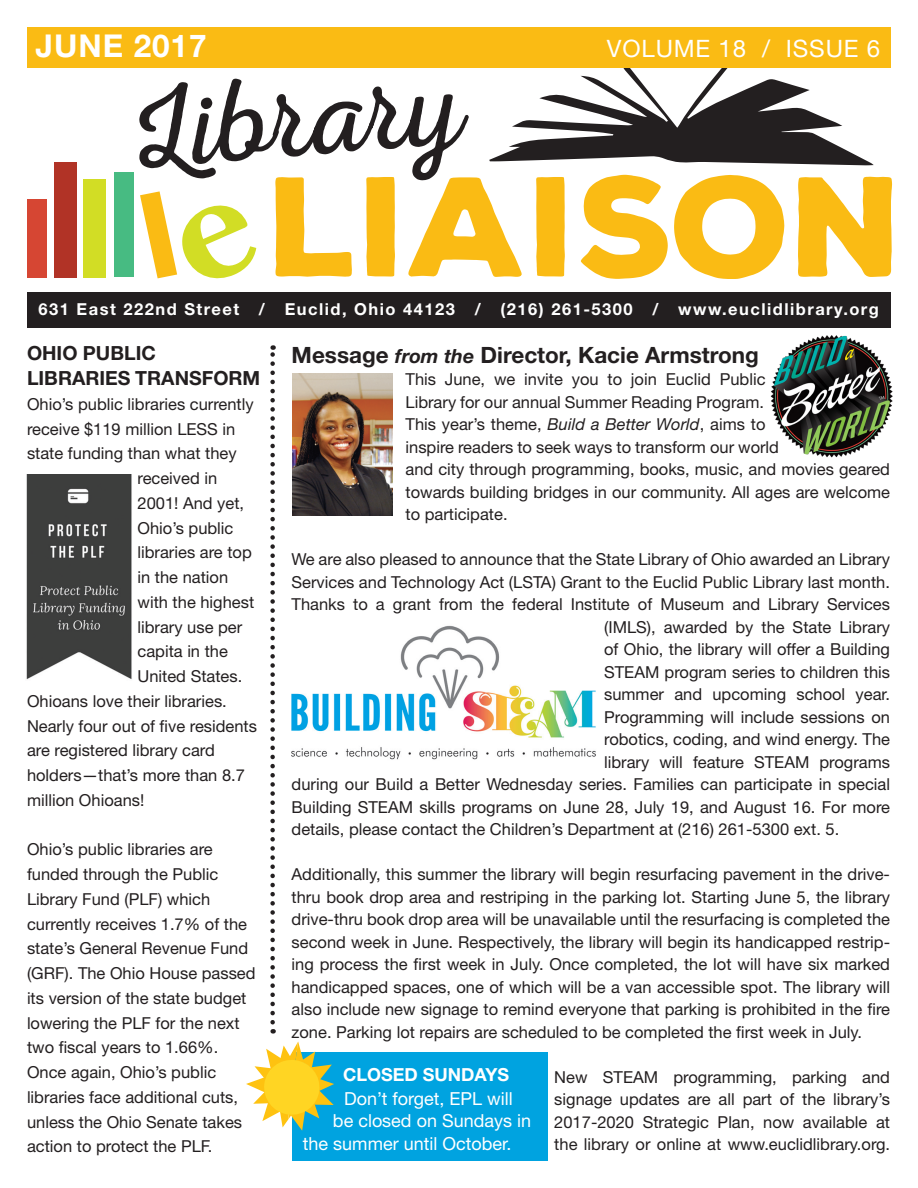
<style>
.page{position:relative;width:918px;height:1188px;background:#fff}
.page>*{position:absolute;margin:0;border:0;box-sizing:border-box;transform-origin:0 0}
.t1{font:700 31.5px "Helvetica Neue LT Std";letter-spacing:.03em;color:#fff}
.t2{font:24px "Helvetica Neue LT Std";letter-spacing:.035em;color:#fff}
.t3{font:700 22.5px "Helvetica Neue LT Std";color:#231f20}
.t4{font:700 19.5px/25.5px "Helvetica Neue LT Std";color:#231f20}
.t5{font:18px/22.5px "Helvetica Neue LT Std";color:#fff}
.t6{font:700 18px "Helvetica Neue LT Std";color:#fff}
.t7{font:16.5px/22.5px "Helvetica Neue LT Std";color:#231f20}
.t8{font:700 16.5px "Helvetica Neue LT Std";letter-spacing:.09em;color:#fff}
.s1{font-style:italic;font-size:19.5px}
.s2{font-style:italic}
</style>
<div class="page">
<img style="left:292px;top:625px;width:304px;height:135px">
<img style="left:26px;top:474px;width:106px;height:206px">
<div style="left:292px;top:1053px;width:256px;height:108px;background:#00a3e0"></div>
<div style="left:55px;top:162px;width:22px;height:115px;background:#b13326"></div>
<div style="left:84px;top:179px;width:22px;height:98px;background:#d2dd25"></div>
<div style="left:114px;top:172px;width:20px;height:105px;background:#47bb82"></div>
<svg style="left:140px;top:191px;width:116px;height:88px"></svg>
<div style="left:27px;top:199px;width:20px;height:78px;background:#d64633"></div>
<svg style="left:489px;top:68px;width:385px;height:97px"></svg>
<div style="left:27px;top:292px;width:864px;height:36px;background:#231f20"></div>
<svg style="left:270px;top:345px;width:5px;height:677px"></svg>
<div style="left:27px;top:27px;width:864px;height:41px;background:#fabb14"></div>
<svg style="left:275px;top:175px;width:617px;height:104px;fill:#fabb14"></svg>
<svg style="left:139px;top:79px;width:330px;height:101px"></svg>
<img style="left:293px;top:373px;width:99px;height:143px">
<img style="left:770px;top:335px;width:123px;height:123px">
<svg style="left:246px;top:1042px;width:88px;height:89px"></svg>
<p class="t1" style="left:36px;top:26px;width:172px">JUNE 2017</p>
<p class="t2" style="left:607px;top:34px;width:275px">VOLUME 18 / ISSUE 6</p>
<p class="t8" style="left:39px;top:299px;width:842px">631 East 222nd Street / Euclid, Ohio 44123 / (216) 261-5300 / www.euclidlibrary.org</p>
<p class="t3" style="left:292px;top:341px;width:469px">Message <span class="s1">from the</span> Director, Kacie Armstrong</p>
<p class="t7" style="left:406px;top:368px;width:486px">This June, we invite you to join Euclid Public<br>Library for our annual Summer Reading Program.<br>This year’s theme, <span class="s2">Build a Better World</span>, aims to<br>inspire readers to seek ways to transform our world<br>and city through programming, books, music, and movies geared towards building bridges in our community. All ages are welcome to participate.</p>
<p class="t7" style="left:292px;top:548px;width:600px">We are also pleased to announce that the State Library of Ohio awarded an Library</p>
<p class="t7" style="left:292px;top:570px;width:600px">Services and Technology Act (LSTA) Grant to the Euclid Public Library last month.</p>
<p class="t7" style="left:292px;top:593px;width:600px">Thanks to a grant from the federal Institute of Museum and Library Services</p>
<p class="t7" style="left:604px;top:615px;width:287px">(IMLS), awarded by the State Library</p>
<p class="t7" style="left:604px;top:638px;width:287px">of Ohio, the library will offer a Building</p>
<p class="t7" style="left:604px;top:660px;width:287px">STEAM program series to children this</p>
<p class="t7" style="left:604px;top:683px;width:287px">summer and upcoming school year.</p>
<p class="t7" style="left:604px;top:705px;width:287px">Programming will include sessions on</p>
<p class="t7" style="left:604px;top:728px;width:287px">robotics, coding, and wind energy. The</p>
<p class="t7" style="left:604px;top:750px;width:287px">library will feature STEAM programs</p>
<p class="t7" style="left:292px;top:773px;width:600px">during our Build a Better Wednesday series. Families can participate in special</p>
<p class="t7" style="left:292px;top:795px;width:600px">Building STEAM skills programs on June 28, July 19, and August 16. For more</p>
<p class="t7" style="left:292px;top:818px;width:549px">details, please contact the Children’s Department at (216) 261-5300 ext. 5.</p>
<p class="t7" style="left:292px;top:863px;width:600px;text-align:justify">Additionally, this summer the library will begin resurfacing pavement in the drive&shy;thru book drop area and restriping in the parking lot. Starting June 5, the library drive-thru book drop area will be unavailable until the resurfacing is completed the second week in June. Respectively, the library will begin its handicapped restrip&shy;ing process the first week in July. Once completed, the lot will have six marked handicapped spaces, one of which will be a van accessible spot. The library will also include new signage to remind everyone that parking is prohibited in the fire zone. Parking lot repairs are scheduled to be completed the first week in July.</p>
<p class="t7" style="left:554px;top:1065px;width:337px;text-align:justify">New STEAM programming, parking and signage updates are all part of the library’s 2017-2020 Strategic Plan, now available at the library or online at www.euclidlibrary.org.</p>
<p class="t4" style="left:27px;top:339px;width:235px">OHIO PUBLIC<br>LIBRARIES TRANSFORM</p>
<p class="t7" style="left:27px;top:392px;width:228px">Ohio’s public libraries currently</p>
<p class="t7" style="left:27px;top:417px;width:210px">receive $119 million LESS in</p>
<p class="t7" style="left:27px;top:442px;width:211px">state funding than what they</p>
<p class="t7" style="left:138px;top:467px;width:81px">received in</p>
<p class="t7" style="left:138px;top:491px;width:108px">2001! And yet,</p>
<p class="t7" style="left:138px;top:516px;width:97px">Ohio’s public</p>
<p class="t7" style="left:138px;top:541px;width:116px">libraries are top</p>
<p class="t7" style="left:138px;top:566px;width:92px">in the nation</p>
<p class="t7" style="left:138px;top:590px;width:118px">with the highest</p>
<p class="t7" style="left:138px;top:615px;width:106px">library use per</p>
<p class="t7" style="left:138px;top:640px;width:92px">capita in the</p>
<p class="t7" style="left:138px;top:665px;width:106px">United States.</p>
<p class="t7" style="left:27px;top:689px;width:201px">Ohioans love their libraries.</p>
<p class="t7" style="left:27px;top:714px;width:232px">Nearly four out of five residents</p>
<p class="t7" style="left:27px;top:739px;width:189px">are registered library card</p>
<p class="t7" style="left:27px;top:764px;width:219px">holders—that’s more than 8.7</p>
<p class="t7" style="left:27px;top:788px;width:119px">million Ohioans!</p>
<p class="t7" style="left:27px;top:837px;width:230px;line-height:24.8px">Ohio’s public libraries are funded through the Public<br>Library Fund (PLF) which currently receives 1.7% of the state’s General Revenue Fund (GRF). The Ohio House passed its version of the state budget lowering the PLF for the next two fiscal years to 1.66%.<br>Once again, Ohio’s public libraries face additional cuts, unless the Ohio Senate takes action to protect the PLF.</p>
<p class="t6" style="left:343px;top:1063px;width:168px">CLOSED SUNDAYS</p>
<p class="t5" style="left:344px;top:1087px;width:170px">Don’t forget, EPL will</p>
<p class="t5" style="left:303px;top:1110px;width:230px;text-indent:30px">be closed on Sundays in the summer until October.</p>
</div>
